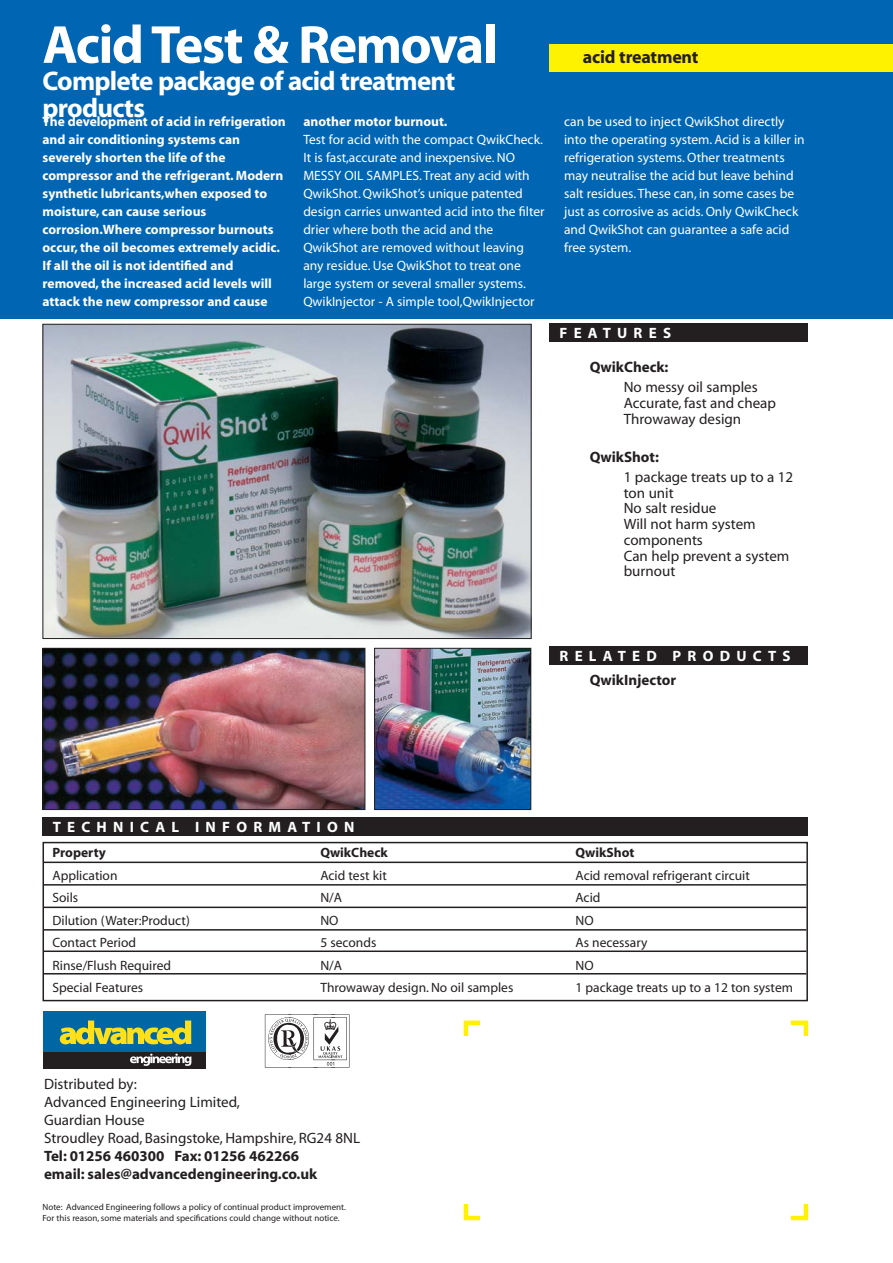
<style>
.page{position:relative;width:893px;height:1263px;background:#fff}
.page>*{position:absolute;margin:0;border:0;box-sizing:border-box;transform-origin:0 0}
.t1{font:700 54px "Myriad";letter-spacing:-.03em;color:#fff}
.t2{font:700 27px/27px "Myriad";letter-spacing:-.03em;color:#fff}
.t3{font:700 18px "Myriad";letter-spacing:-.01em;color:#231f20}
.t4{font:15px/15.8px "Myriad";color:#231f20}
.t5{font:700 15px/18px "Myriad";color:#231f20}
.t6{font:700 15px "Myriad";letter-spacing:.415em;color:#fff}
.t7{font:13.5px/18px "Myriad";color:#fff}
.t8{font:700 13.5px/18px "Myriad";color:#fff}
.t9{font:13.5px "Myriad";color:#231f20}
.t10{font:700 13.5px "Myriad";color:#231f20}
.t11{font:9px/10.8px "Myriad";color:#231f20}
</style>
<div class="page">
<div style="left:0;top:0;width:893px;height:319px;background:#0066b3"></div>
<img style="left:45px;top:326px;width:484px;height:311px">
<div style="left:43px;top:324px;width:488px;height:315px;border:1px solid #231f20"></div>
<img style="left:45px;top:650px;width:318px;height:158px">
<div style="left:43px;top:648px;width:322px;height:162px;border:1px solid #231f20"></div>
<img style="left:376px;top:650px;width:153px;height:158px">
<div style="left:374px;top:648px;width:157px;height:162px;border:1px solid #231f20"></div>
<div style="left:549px;top:324px;width:259px;height:18px;background:#231f20"></div>
<div style="left:43px;top:818px;width:765px;height:18px;background:#231f20"></div>
<div style="left:43px;top:1011px;width:162px;height:41px;background:#0067a5"></div>
<div style="left:43px;top:1052px;width:162px;height:17px;background:#231f20"></div>
<svg style="left:60px;top:1020px;width:131px;height:24px"></svg>
<svg style="left:130px;top:1053px;width:61px;height:13px"></svg>
<div style="left:549px;top:45px;width:344px;height:27px;background:#fff200"></div>
<svg style="left:265px;top:1014px;width:84px;height:54px"></svg>
<div style="left:549px;top:646px;width:259px;height:18px;background:#231f20"></div>
<hr style="left:44px;top:861px;width:762px;height:2px;background:#231f20">
<hr style="left:44px;top:884px;width:762px;height:1px;background:#231f20">
<hr style="left:44px;top:906px;width:762px;height:2px;background:#231f20">
<hr style="left:44px;top:929px;width:762px;height:1px;background:#231f20">
<hr style="left:44px;top:950px;width:762px;height:2px;background:#231f20">
<hr style="left:44px;top:973px;width:762px;height:1px;background:#231f20">
<div style="left:43px;top:842px;width:765px;height:159px;border:2px solid #231f20"></div>
<h1 class="t1" style="left:43px;top:24px;width:456px">Acid Test &amp; Removal</h1>
<h2 class="t2" style="left:43px;top:69px;width:414px">Complete package of acid treatment products</h2>
<p class="t8" style="left:43px;top:113px;width:245px">The development of acid in refrigeration and air conditioning systems can severely shorten the life of the compressor and the refrigerant. Modern synthetic lubricants,when exposed to moisture, can cause serious corrosion.Where compressor burnouts occur, the oil becomes extremely acidic.<br>If all the oil is not identified and removed, the increased acid levels will attack the new compressor and cause</p>
<p class="t8" style="left:303px;top:113px;width:146px">another motor burnout.</p>
<p class="t7" style="left:303px;top:131px;width:243px">Test for acid with the compact QwikCheck.<br>It is fast,accurate and inexpensive. NO MESSY OIL SAMPLES. Treat any acid with QwikShot. QwikShot’s unique patented design carries unwanted acid into the filter drier where both the acid and the QwikShot are removed without leaving any residue. Use QwikShot to treat one large system or several smaller systems.<br>QwikInjector - A simple tool,QwikInjector</p>
<h3 class="t3" style="left:583px;top:50px;width:117px">acid treatment</h3>
<p class="t7" style="left:564px;top:113px;width:242px">can be used to inject QwikShot directly into the operating system. Acid is a killer in refrigeration systems. Other treatments may neutralise the acid but leave behind salt residues. These can, in some cases be just as corrosive as acids. Only QwikCheck and QwikShot can guarantee a safe acid free system.</p>
<p class="t6" style="left:560px;top:328px;width:113px">FEATURES</p>
<p class="t5" style="left:590px;top:359px;width:80px">QwikCheck:</p>
<p class="t4" style="left:624px;top:380px;width:154px">No messy oil samples<br>Accurate, fast and cheap<br>Throwaway design</p>
<p class="t5" style="left:590px;top:449px;width:71px">QwikShot:</p>
<p class="t4" style="left:624px;top:470px;width:171px">1 package treats up to a 12 ton unit<br>No salt residue<br>Will not harm system components<br>Can help prevent a system burnout</p>
<p class="t6" style="left:560px;top:650px;width:232px">RELATED PRODUCTS</p>
<p class="t5" style="left:590px;top:672px;width:88px">QwikInjector</p>
<p class="t6" style="left:53px;top:822px;width:303px">TECHNICAL INFORMATION</p>
<p class="t10" style="left:53px;top:847px;width:55px">Property</p>
<p class="t10" style="left:320px;top:847px;width:69px">QwikCheck</p>
<p class="t10" style="left:575px;top:847px;width:60px">QwikShot</p>
<p class="t9" style="left:53px;top:870px;width:67px">Application</p>
<p class="t9" style="left:320px;top:870px;width:68px">Acid test kit</p>
<p class="t9" style="left:576px;top:870px;width:176px">Acid removal refrigerant circuit</p>
<p class="t9" style="left:53px;top:892px;width:27px">Soils</p>
<p class="t9" style="left:320px;top:892px;width:23px">N/A</p>
<p class="t9" style="left:575px;top:892px;width:26px">Acid</p>
<p class="t9" style="left:53px;top:915px;width:139px">Dilution (Water:Product)</p>
<p class="t9" style="left:320px;top:915px;width:20px">NO</p>
<p class="t9" style="left:575px;top:915px;width:20px">NO</p>
<p class="t9" style="left:53px;top:937px;width:85px">Contact Period</p>
<p class="t9" style="left:320px;top:937px;width:58px">5 seconds</p>
<p class="t9" style="left:576px;top:937px;width:73px">As necessary</p>
<p class="t9" style="left:53px;top:960px;width:120px">Rinse/Flush Required</p>
<p class="t9" style="left:320px;top:960px;width:23px">N/A</p>
<p class="t9" style="left:576px;top:960px;width:20px">NO</p>
<p class="t9" style="left:53px;top:982px;width:92px">Special Features</p>
<p class="t9" style="left:320px;top:982px;width:194px">Throwaway design. No oil samples</p>
<p class="t9" style="left:576px;top:982px;width:219px">1 package treats up to a 12 ton system</p>
<p class="t4" style="left:44px;top:1076px;width:318px;line-height:18px">Distributed by:<br>Advanced Engineering Limited,<br>Guardian House<br>Stroudley Road, Basingstoke, Hampshire, RG24 8NL</p>
<p class="t5" style="left:44px;top:1148px;width:275px">Tel: 01256 460300 Fax: 01256 462266 email: sales@advancedengineering.co.uk</p>
<p class="t11" style="left:43px;top:1202px;width:305px">Note: Advanced Engineering follows a policy of continual product improvement.<br>For this reason, some materials and specifications could change without notice.</p>
</div>
